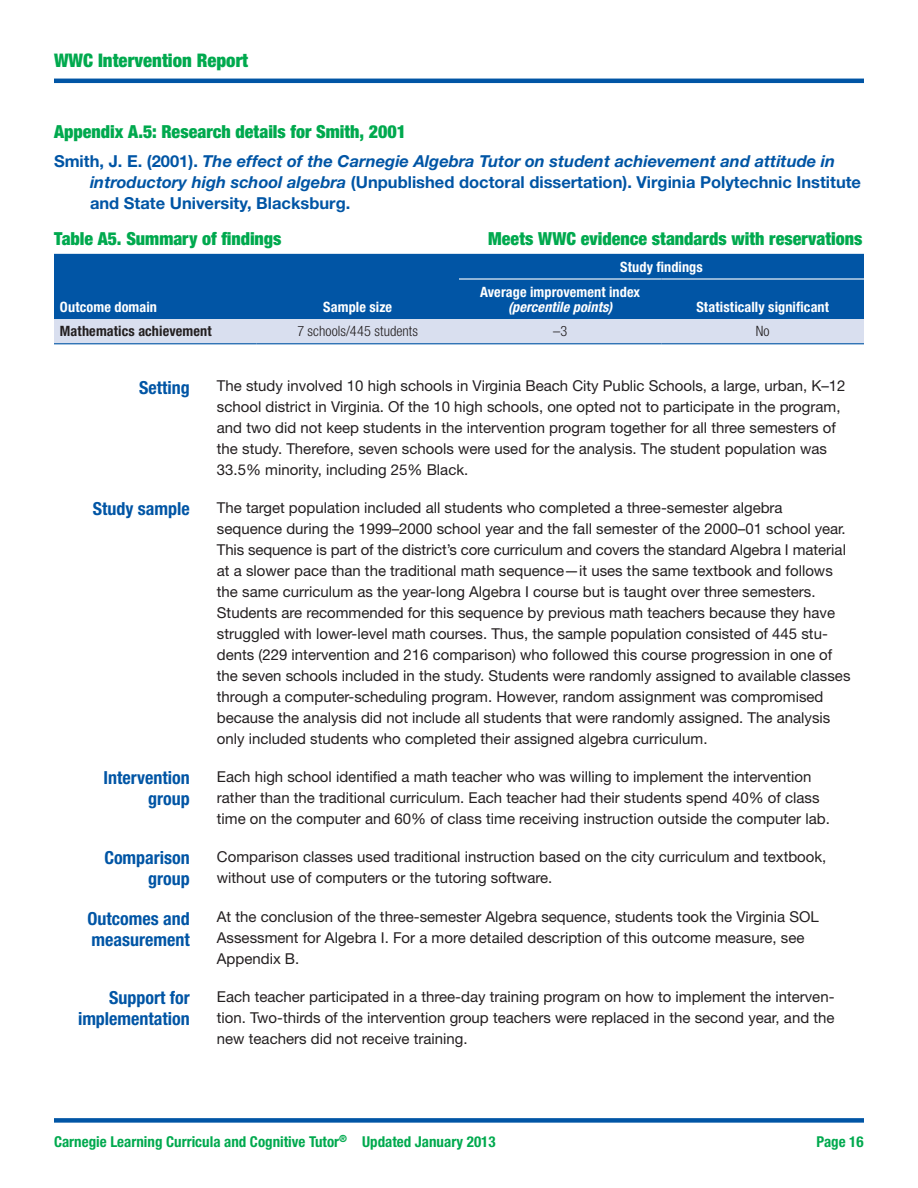
<style>
.page{position:relative;width:918px;height:1188px;background:#fff}
.page>*{position:absolute;margin:0;border:0;box-sizing:border-box;transform-origin:0 0}
.t1{font:900 condensed 18.75px "Helvetica Neue LT Std";color:#00a94e}
.Appendix_table_tit{font:900 condensed 18px "Helvetica Neue LT Std";color:#00a94e}
.blue_heading{font:700 condensed 18px/21px "Helvetica Neue LT Std";color:#0155a5;text-align:right}
.authors_reference{font:700 16.5px/21px "Helvetica Neue LT Std";color:#0155a5}
.text_no_indent{font:15px/21px "Helvetica Neue LT Std";color:#231f20}
.t2{font:700 condensed 15px "Helvetica Neue LT Std";color:#00a94e}
.Table_sub_head-cen{font:700 condensed 14.25px/15px "Helvetica Neue LT Std";letter-spacing:.01em;color:#fff;text-align:center}
.Table_body_text-ce{font:300 condensed 14.25px "Helvetica Neue LT Std";letter-spacing:.005em;color:#231f20}
.Table_sub_head-bla{font:700 condensed 14.25px "Helvetica Neue LT Std";letter-spacing:.01em;color:#231f20}
.Table_sub_head_whi{font:700 condensed 14.25px "Helvetica Neue LT Std";letter-spacing:.01em;color:#fff}
.s1{font-style:italic}
</style>
<div class="page">
<div style="left:54px;top:1118px;width:810px;height:5px;background:#0155a5"></div>
<hr style="left:54px;top:79px;width:810px;height:4px;background:#0155a5">
<div style="left:54px;top:254px;width:810px;height:65px;background:#0155a5"></div>
<div style="left:54px;top:319px;width:810px;height:24px;background:#d9dfef"></div>
<hr style="left:459px;top:278px;width:203px;height:2px;background:#fff">
<hr style="left:662px;top:278px;width:202px;height:2px;background:#fff">
<hr style="left:54px;top:343px;width:202px;height:1px;background:#0155a5">
<hr style="left:256px;top:343px;width:203px;height:1px;background:#0155a5">
<hr style="left:459px;top:343px;width:203px;height:1px;background:#0155a5">
<hr style="left:662px;top:343px;width:202px;height:1px;background:#0155a5">
<p class="t1" style="left:54px;top:49px;width:196px">WWC Intervention Report</p>
<p class="Appendix_table_tit" style="left:54px;top:121px;width:354px">Appendix A.5: Research details for Smith, 2001</p>
<p class="authors_reference" style="left:90px;top:151px;width:773px;text-indent:-36px">Smith, J. E. (2001). <span class="s1">The effect of the Carnegie Algebra Tutor on student achievement and attitude in introductory high school algebra</span> (Unpublished doctoral dissertation). Virginia Polytechnic Institute and State University, Blacksburg.</p>
<p class="Appendix_table_tit" style="left:54px;top:227px;width:229px">Table A5. Summary of findings</p>
<p class="Appendix_table_tit" style="left:488px;top:227px;width:376px">Meets WWC evidence standards with reservations</p>
<p class="Table_sub_head-cen" style="left:620px;top:259px;width:84px">Study findings</p>
<p class="Table_sub_head_whi" style="left:60px;top:298px;width:99px">Outcome domain</p>
<p class="Table_sub_head-cen" style="left:323px;top:299px;width:70px">Sample size</p>
<p class="Table_sub_head-cen" style="left:480px;top:284px;width:161px">Average improvement index <span class="s1">(percentile points)</span></p>
<p class="Table_sub_head-cen" style="left:696px;top:299px;width:134px">Statistically significant</p>
<p class="Table_sub_head-bla" style="left:60px;top:323px;width:153px">Mathematics achievement</p>
<p class="Table_body_text-ce" style="left:297px;top:323px;width:122px">7 schools/445 students</p>
<p class="Table_body_text-ce" style="left:553px;top:323px;width:16px">–3</p>
<p class="Table_body_text-ce" style="left:756px;top:323px;width:15px">No</p>
<p class="blue_heading" style="left:139px;top:376px;width:52px">Setting</p>
<p class="text_no_indent" style="left:217px;top:375px;width:630px">The study involved 10 high schools in Virginia Beach City Public Schools, a large, urban, K–12 school district in Virginia. Of the 10 high schools, one opted not to participate in the program, and two did not keep students in the intervention program together for all three semesters of the study. Therefore, seven schools were used for the analysis. The student population was 33.5% minority, including 25% Black.</p>
<p class="blue_heading" style="left:93px;top:498px;width:98px">Study sample</p>
<p class="text_no_indent" style="left:217px;top:497px;width:635px">The target population included all students who completed a three-semester algebra sequence during the 1999–2000 school year and the fall semester of the 2000–01 school year.<br>This sequence is part of the district’s core curriculum and covers the standard Algebra I material at a slower pace than the traditional math sequence—it uses the same textbook and follows the same curriculum as the year-long Algebra I course but is taught over three semesters.<br>Students are recommended for this sequence by previous math teachers because they have struggled with lower-level math courses. Thus, the sample population consisted of 445 stu&shy;dents (229 intervention and 216 comparison) who followed this course progression in one of the seven schools included in the study. Students were randomly assigned to available classes through a computer-scheduling program. However, random assignment was compromised because the analysis did not include all students that were randomly assigned. The analysis only included students who completed their assigned algebra curriculum.</p>
<p class="blue_heading" style="left:104px;top:767px;width:88px">Intervention group</p>
<p class="text_no_indent" style="left:217px;top:766px;width:614px">Each high school identified a math teacher who was willing to implement the intervention rather than the traditional curriculum. Each teacher had their students spend 40% of class time on the computer and 60% of class time receiving instruction outside the computer lab.</p>
<p class="blue_heading" style="left:104px;top:847px;width:87px">Comparison group</p>
<p class="text_no_indent" style="left:217px;top:846px;width:611px">Comparison classes used traditional instruction based on the city curriculum and textbook, without use of computers or the tutoring software.</p>
<p class="blue_heading" style="left:88px;top:907px;width:104px;text-align:left">Outcomes and measurement</p>
<p class="text_no_indent" style="left:217px;top:906px;width:603px">At the conclusion of the three-semester Algebra sequence, students took the Virginia SOL<br>Assessment for Algebra I. For a more detailed description of this outcome measure, see<br>Appendix B.</p>
<p class="blue_heading" style="left:78px;top:987px;width:113px">Support for implementation</p>
<p class="text_no_indent" style="left:217px;top:986px;width:619px;text-align:justify">Each teacher participated in a three-day training program on how to implement the interven&shy;tion. Two-thirds of the intervention group teachers were replaced in the second year, and the new teachers did not receive training.</p>
<p class="t2" style="left:54px;top:1132px;width:443px">Carnegie Learning Curricula and Cognitive Tutor<sup>®</sup> Updated January 2013</p>
<p class="t2" style="left:817px;top:1132px;width:49px">Page 16</p>
</div>
